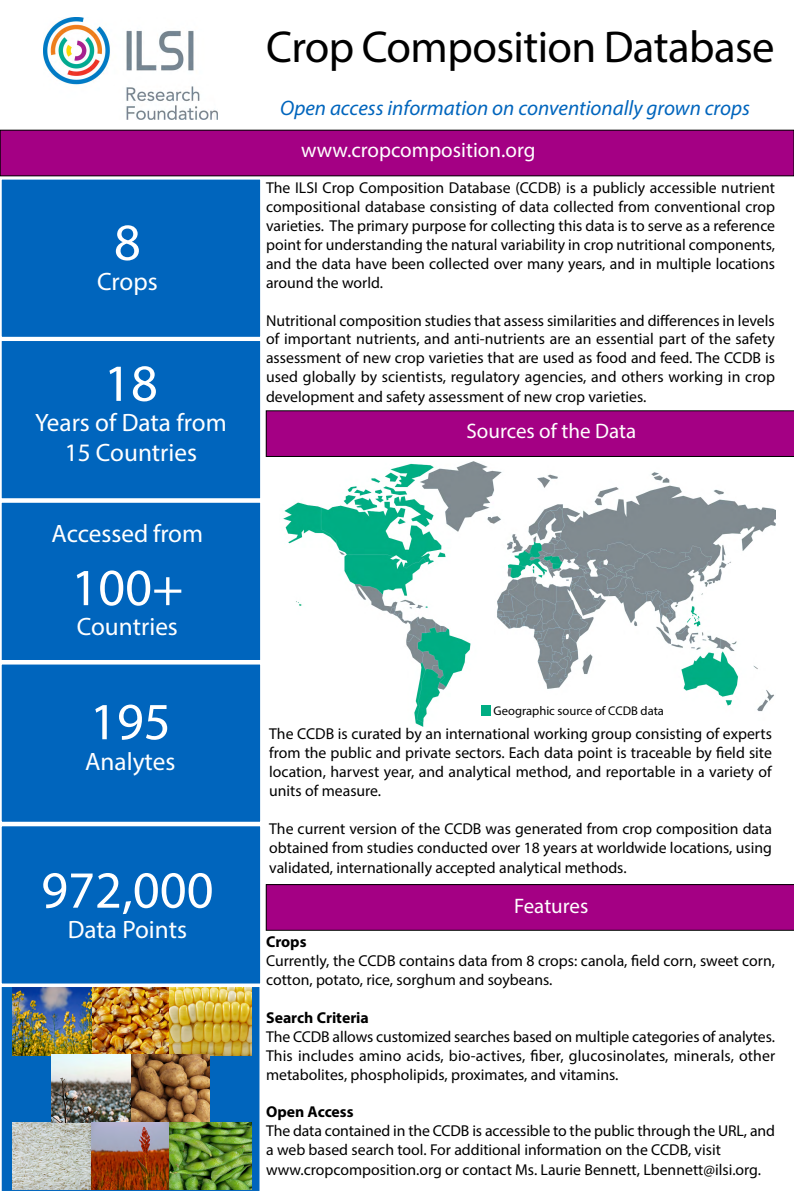
<style>
.page{position:relative;width:794px;height:1191px;background:#fff}
.page>*{position:absolute;margin:0;border:0;box-sizing:border-box;transform-origin:0 0}
.t1{font:52.5px "Myriad Pro";color:#fff}
.t2{font:44.8px "Myriad Pro";letter-spacing:-.015em;color:#000}
.t3{font:25.2px/30.2px "Myriad Pro";color:#fff;text-align:center}
.t4{font:italic 21px "Myriad Pro";color:#0065bd}
.t5{font:21px "Myriad Pro";color:#fff}
.t6{font:15.75px/18.9px "Myriad Pro";color:#000;text-align:justify}
.t7{font:700 15.75px "Myriad Pro";color:#000}
.t8{font:12.6px "Myriad Pro";color:#000}
</style>
<div class="page">
<svg style="left:1px;top:987px;width:259px;height:204px;background:#0e6bba"></svg>
<div style="left:0;top:176px;width:264px;height:161px;background:#0065bd"></div>
<img style="left:43px;top:18px;width:174px;height:102px">
<img style="left:12px;top:987px;width:239px;height:68px">
<img style="left:12px;top:1122px;width:239px;height:67px">
<img style="left:52px;top:1055px;width:157px;height:67px">
<img style="left:283px;top:462px;width:492px;height:264px">
<div style="left:0;top:130px;width:794px;height:46px;background:#a40084"></div>
<div style="left:0;top:130px;width:794px;height:46px;border:1px solid #000"></div>
<div style="left:1px;top:341px;width:260px;height:158px;background:#0065bd"></div>
<div style="left:1px;top:502px;width:260px;height:158px;background:#0065bd"></div>
<div style="left:1px;top:664px;width:260px;height:158px;background:#0065bd"></div>
<div style="left:1px;top:826px;width:260px;height:158px;background:#0065bd"></div>
<div style="left:266px;top:410px;width:528px;height:46px;background:#a40084"></div>
<svg style="left:266px;top:884px;width:528px;height:46px;background:#9e007f"></svg>
<div style="left:481px;top:705px;width:9px;height:10px;background:#00ad83"></div>
<h2 class="t2" style="left:266px;top:20px;width:510px">Crop Composition Database</h2>
<h3 class="t4" style="left:280px;top:95px;width:471px">Open access information on conventionally grown crops</h3>
<h3 class="t5" style="left:301px;top:137px;width:236px">www.cropcomposition.org</h3>
<p class="t6" style="left:266px;top:178px;width:511px">The ILSI Crop Composition Database (CCDB) is a publicly accessible nutrient compositional database consisting of data collected from conventional crop varieties. The primary purpose for collecting this data is to serve as a reference point for understanding the natural variability in crop nutritional components, and the data have been collected over many years, and in multiple locations around the world.</p>
<p class="t6" style="left:266px;top:310px;width:510px;line-height:19.2px">Nutritional composition studies that assess similarities and differences in levels of important nutrients, and anti-nutrients are an essential part of the safety assessment of new crop varieties that are used as food and feed. The CCDB is used globally by scientists, regulatory agencies, and others working in crop development and safety assessment of new crop varieties.</p>
<h1 class="t1" style="left:114px;top:210px;width:28px">8</h1>
<h3 class="t3" style="left:97px;top:266px;width:62px">Crops</h3>
<h1 class="t1" style="left:104px;top:351px;width:55px">18</h1>
<h3 class="t3" style="left:35px;top:407px;width:193px">Years of Data from<br>15 Countries</h3>
<h3 class="t5" style="left:466px;top:418px;width:171px">Sources of the Data</h3>
<h3 class="t3" style="left:52px;top:518px;width:153px">Accessed from</h3>
<h1 class="t1" style="left:71px;top:555px;width:114px">100+</h1>
<h3 class="t3" style="left:77px;top:611px;width:103px">Countries</h3>
<h1 class="t1" style="left:90px;top:689px;width:82px">195</h1>
<h3 class="t3" style="left:85px;top:745px;width:92px">Analytes</h3>
<h1 class="t1" style="left:41px;top:857px;width:174px">972,000</h1>
<h3 class="t3" style="left:68px;top:914px;width:121px">Data Points</h3>
<p class="t8" style="left:493px;top:702px;width:172px">Geographic source of CCDB data</p>
<p class="t6" style="left:269px;top:724px;width:504px">The CCDB is curated by an international working group consisting of experts from the public and private sectors. Each data point is traceable by field site location, harvest year, and analytical method, and reportable in a variety of units of measure.</p>
<p class="t6" style="left:269px;top:818px;width:504px;line-height:19.5px">The current version of the CCDB was generated from crop composition data obtained from studies conducted over 18 years at worldwide locations, using validated, internationally accepted analytical methods.</p>
<h3 class="t5" style="left:514px;top:892px;width:76px">Features</h3>
<p class="t7" style="left:266px;top:931px;width:42px">Crops</p>
<p class="t6" style="left:266px;top:951px;width:510px">Currently, the CCDB contains data from 8 crops: canola, field corn, sweet corn, cotton, potato, rice, sorghum and soybeans.</p>
<p class="t7" style="left:266px;top:1007px;width:104px">Search Criteria</p>
<p class="t6" style="left:266px;top:1026px;width:511px">The CCDB allows customized searches based on multiple categories of analytes.<br>This includes amino acids, bio-actives, fiber, glucosinolates, minerals, other metabolites, phospholipids, proximates, and vitamins.</p>
<p class="t7" style="left:266px;top:1101px;width:89px">Open Access</p>
<p class="t6" style="left:266px;top:1121px;width:510px;line-height:19.5px;text-align:left">The data contained in the CCDB is accessible to the public through the URL, and a web based search tool. For additional information on the CCDB, visit www.cropcomposition.org or contact Ms. Laurie Bennett, Lbennett@ilsi.org.</p>
</div>
